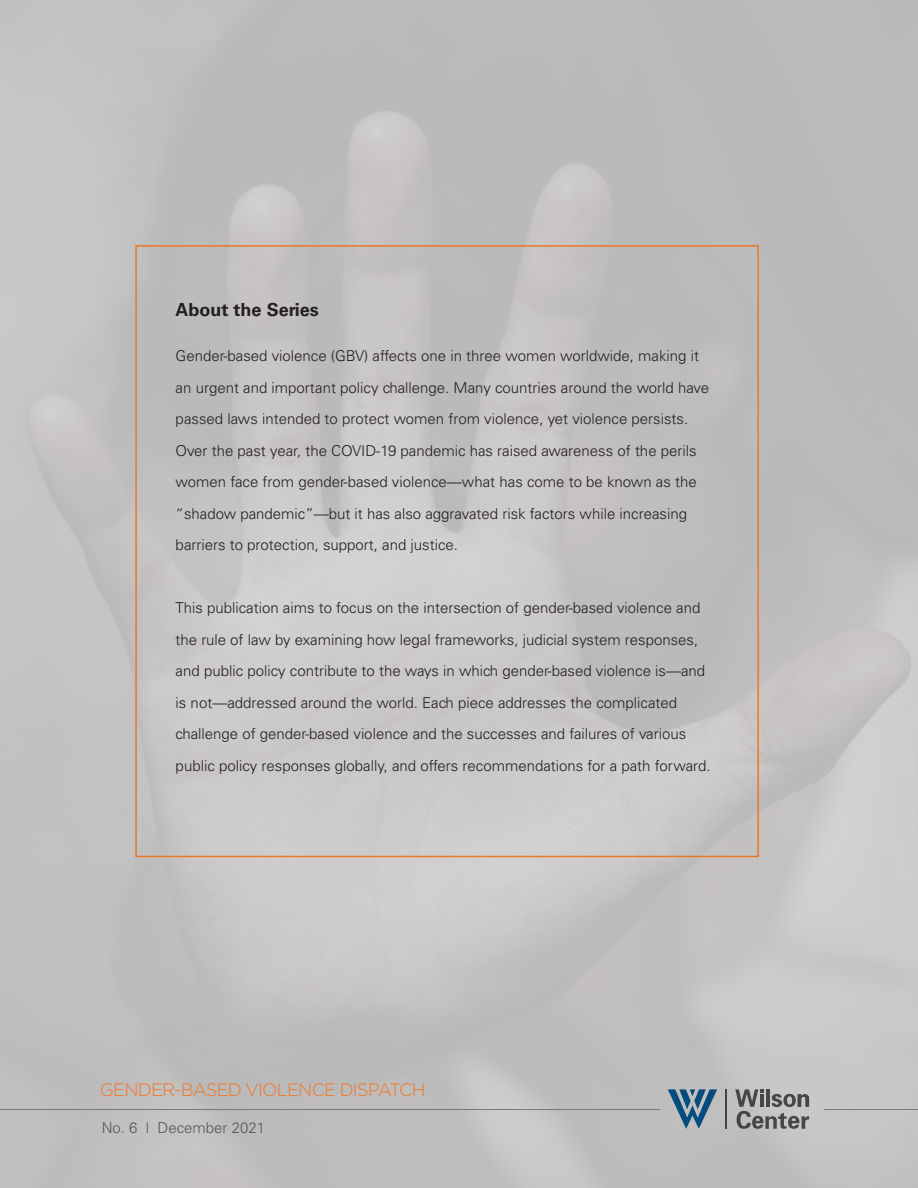
<style>
.page{position:relative;width:918px;height:1188px;background:#fff}
.page>*{position:absolute;margin:0;border:0;box-sizing:border-box;transform-origin:0 0}
.t1{font:300 18px "Gotham";letter-spacing:-.045em;color:#ee7625}
.t2{font:700 18px "Univers LT Std";color:#231f20}
.t3{font:300 15px/31.5px "Univers LT Std";color:#231f20}
.t4{font:300 15px "Univers LT Std";color:#54565a}
</style>
<div class="page">
<hr style="left:0;top:1109px;width:660px;height:1px;background:#717074">
<div style="left:660px;top:1080px;width:164px;height:58px;background:#c0bebe"></div>
<hr style="left:725px;top:1089px;width:1px;height:40px;background:#5c5c5c">
<svg style="left:735px;top:1089px;width:74px;height:40px"></svg>
<svg style="left:668px;top:1089px;width:49px;height:40px"></svg>
<hr style="left:824px;top:1109px;width:94px;height:1px;background:#717074">
<p class="t2" style="left:176px;top:300px;width:145px">About the Series</p>
<p class="t3" style="left:176px;top:340px;width:535px">Gender-based violence (GBV) affects one in three women worldwide, making it an urgent and important policy challenge. Many countries around the world have passed laws intended to protect women from violence, yet violence persists.<br>Over the past year, the COVID-19 pandemic has raised awareness of the perils women face from gender-based violence—what has come to be known as the “shadow pandemic”—but it has also aggravated risk factors while increasing barriers to protection, support, and justice.</p>
<p class="t3" style="left:176px;top:592px;width:537px">This publication aims to focus on the intersection of gender-based violence and the rule of law by examining how legal frameworks, judicial system responses, and public policy contribute to the ways in which gender-based violence is—and is not—addressed around the world. Each piece addresses the complicated challenge of gender-based violence and the successes and failures of various public policy responses globally, and offers recommendations for a path forward.</p>
<p class="t1" style="left:100px;top:1080px;width:327px">GENDER-BASED VIOLENCE DISPATCH</p>
<p class="t4" style="left:102px;top:1119px;width:165px">No. 6 l December 2021</p>
</div>
